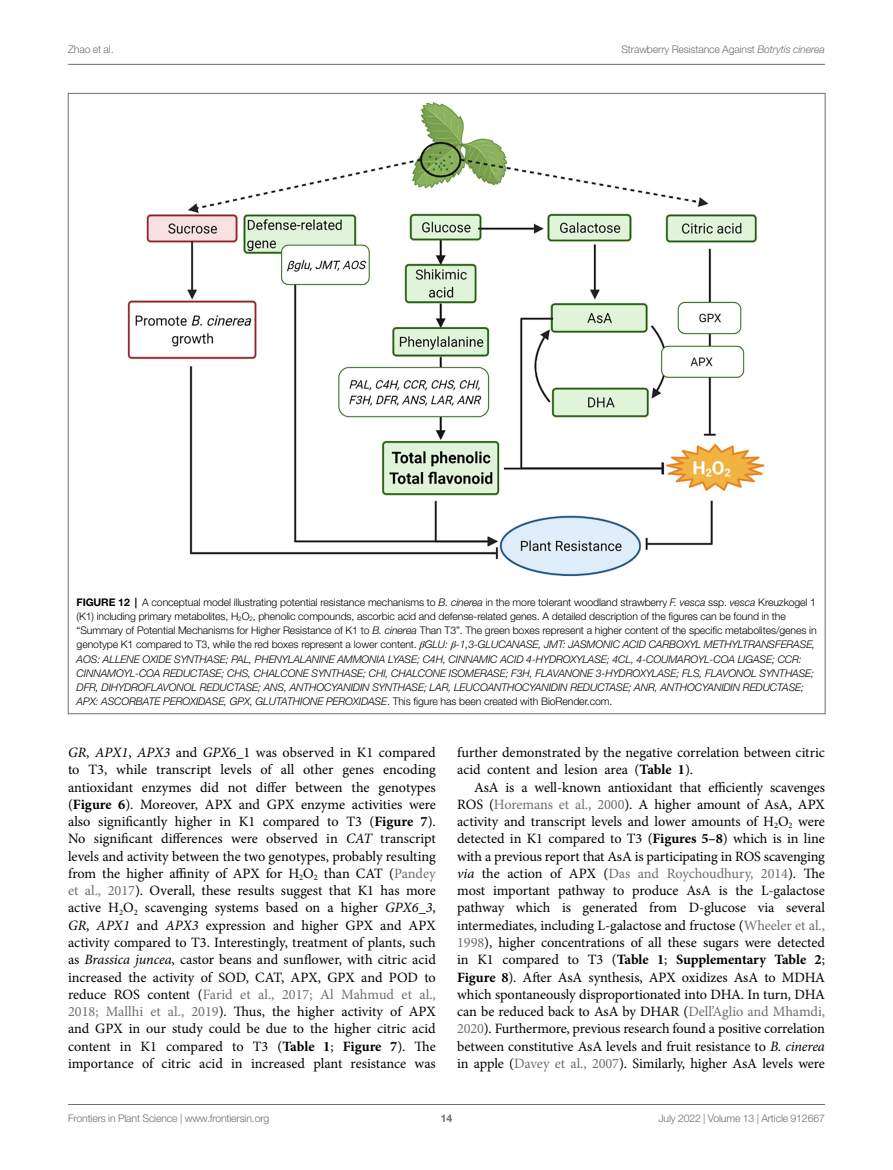
<style>
.page{position:relative;width:893px;height:1170px;background:#fff}
.page>*{position:absolute;margin:0;border:0;box-sizing:border-box;transform-origin:0 0}
.TEXT{font:14.25px/17.2px "Minion Pro";letter-spacing:-.005em;color:#000;text-align:justify}
.FIG_LEG{font:italic 300 10.5px/14.2px "Helvetica Neue LT Std";letter-spacing:-.01em;color:#000}
.t1{font:300 10.5px "Helvetica Neue LT Std";letter-spacing:-.015em;color:#6d6e71}
.t2{font:700 10.5px "Helvetica Neue LT Std";color:#6d6e71}
.s1{font-style:italic}
.s2{font-weight:700;font-style:normal}
.s3{font-style:normal}
.s4{font-family:"STIX General";font-weight:400}
.s5{font-weight:700}
.s6{color:#6d6e71}
</style>
<div class="page">
<hr style="left:68px;top:64px;width:757px;height:1px;background:#6d6e71">
<hr style="left:68px;top:1104px;width:757px;height:1px;background:#6d6e71">
<img style="left:128px;top:102px;width:637px;height:474px">
<p class="t1" style="left:68px;top:42px;width:47px">Zhao et al.</p>
<p class="t1" style="left:621px;top:42px;width:205px">Strawberry Resistance Against <span class="s1">Botrytis cinerea</span></p>
<p class="FIG_LEG" style="left:77px;top:594px;width:741px"><span class="s2">FIGURE 12 |</span> <span class="s3">A conceptual model illustrating potential resistance mechanisms to</span> B. cinerea <span class="s3">in the more tolerant woodland strawberry</span> F. vesca <span class="s3">ssp.</span> vesca <span class="s3">Kreuzkogel 1 (K1) including primary metabolites, H</span><sub>2</sub><span class="s3">O</span><sub>2</sub><span class="s3">, phenolic compounds, ascorbic acid and defense-related genes. A detailed description of the figures can be found in the “Summary of Potential Mechanisms for Higher Resistance of K1 to</span> B. cinerea <span class="s3">Than T3”. The green boxes represent a higher content of the specific metabolites/genes in genotype K1 compared to T3, while the red boxes represent a lower content.</span> <span class="s4">β</span>GLU: <span class="s4">β</span>-1,3-GLUCANASE, JMT: JASMONIC ACID CARBOXYL METHYLTRANSFERASE, AOS: ALLENE OXIDE SYNTHASE; PAL, PHENYLALANINE AMMONIA LYASE; C4H, CINNAMIC ACID 4-HYDROXYLASE; 4CL, 4-COUMAROYL-COA LIGASE; CCR:<br>CINNAMOYL-COA REDUCTASE; CHS, CHALCONE SYNTHASE; CHI, CHALCONE ISOMERASE; F3H, FLAVANONE 3-HYDROXYLASE; FLS, FLAVONOL SYNTHASE; DFR, DIHYDROFLAVONOL REDUCTASE; ANS, ANTHOCYANIDIN SYNTHASE; LAR, LEUCOANTHOCYANIDIN REDUCTASE; ANR, ANTHOCYANIDIN REDUCTASE; APX: ASCORBATE PEROXIDASE, GPX, GLUTATHIONE PEROXIDASE<span class="s3">. This figure has been created with BioRender.com.</span></p>
<p class="TEXT" style="left:68px;top:744px;width:369px"><span class="s1">GR</span>, <span class="s1">APX1</span>, <span class="s1">APX3</span> and <span class="s1">GPX</span>6_1 was observed in K1 compared to T3, while transcript levels of all other genes encoding antioxidant enzymes did not differ between the genotypes (<span class="s5">Figure 6</span>). Moreover, APX and GPX enzyme activities were also significantly higher in K1 compared to T3 (<span class="s5">Figure 7</span>).<br>No significant differences were observed in <span class="s1">CAT</span> transcript levels and activity between the two genotypes, probably resulting from the higher affinity of APX for H<sub>2</sub>O<sub>2</sub> than CAT (<span class="s6">Pandey et al., 2017</span>). Overall, these results suggest that K1 has more active H<sub>2</sub>O<sub>2</sub> scavenging systems based on a higher <span class="s1">GPX6_3</span>, <span class="s1">GR</span>, <span class="s1">APX1</span> and <span class="s1">APX3</span> expression and higher GPX and APX activity compared to T3. Interestingly, treatment of plants, such as <span class="s1">Brassica juncea</span>, castor beans and sunflower, with citric acid increased the activity of SOD, CAT, APX, GPX and POD to reduce ROS content (<span class="s6">Farid et al., 2017; Al Mahmud et al., 2018; Mallhi et al., 2019</span>). Thus, the higher activity of APX and GPX in our study could be due to the higher citric acid content in K1 compared to T3 (<span class="s5">Table 1</span>; <span class="s5">Figure 7</span>). The importance of citric acid in increased plant resistance was</p>
<p class="TEXT" style="left:457px;top:744px;width:369px">further demonstrated by the negative correlation between citric acid content and lesion area (<span class="s5">Table 1</span>).</p>
<p class="TEXT" style="left:457px;top:778px;width:369px;text-indent:17px">AsA is a well-known antioxidant that efficiently scavenges ROS (<span class="s6">Horemans et al., 2000</span>). A higher amount of AsA, APX activity and transcript levels and lower amounts of H<sub>2</sub>O<sub>2</sub> were detected in K1 compared to T3 (<span class="s5">Figures 5–8</span>) which is in line with a previous report that AsA is participating in ROS scavenging <span class="s1">via</span> the action of APX (<span class="s6">Das and Roychoudhury, 2014</span>). The most important pathway to produce AsA is the L-galactose pathway which is generated from D-glucose via several intermediates, including L-galactose and fructose (<span class="s6">Wheeler et al., 1998</span>), higher concentrations of all these sugars were detected in K1 compared to T3 (<span class="s5">Table 1</span>; <span class="s5">Supplementary Table 2</span>; <span class="s5">Figure 8</span>). After AsA synthesis, APX oxidizes AsA to MDHA which spontaneously disproportionated into DHA. In turn, DHA can be reduced back to AsA by DHAR (<span class="s6">Dell’Aglio and Mhamdi, 2020</span>). Furthermore, previous research found a positive correlation between constitutive AsA levels and fruit resistance to <span class="s1">B. cinerea </span>in apple (<span class="s6">Davey et al., 2007</span>). Similarly, higher AsA levels were</p>
<p class="t1" style="left:68px;top:1111px;width:203px">Frontiers in Plant Science | www.frontiersin.org</p>
<p class="t2" style="left:441px;top:1111px;width:13px">14</p>
<p class="t1" style="left:658px;top:1111px;width:168px">July 2022 | Volume 13 | Article 912667</p>
</div>
